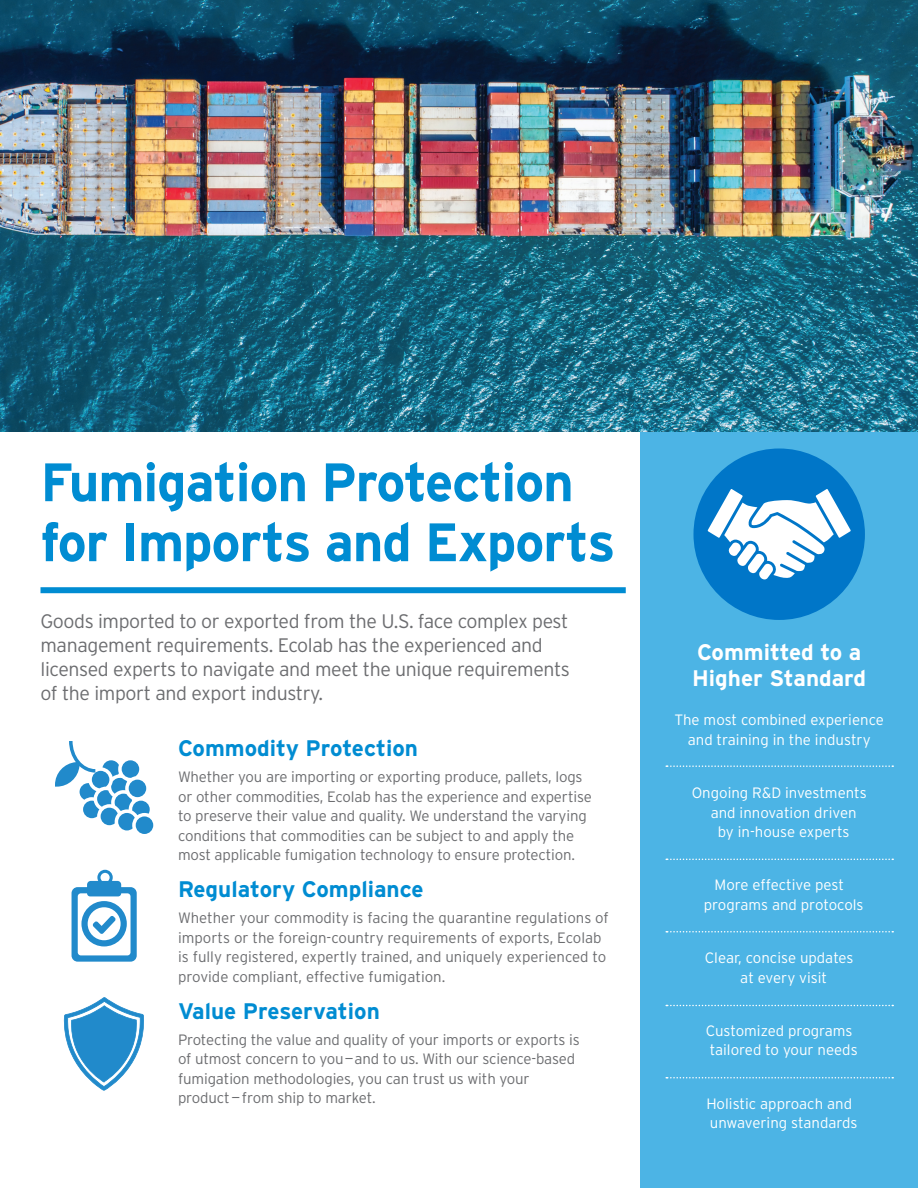
<style>
.page{position:relative;width:918px;height:1188px;background:#fff}
.page>*{position:absolute;margin:0;border:0;box-sizing:border-box;transform-origin:0 0}
.t1{font:700 54px "Interstate";letter-spacing:-.02em;color:#008cd2}
.t2{font:700 22.5px "Interstate";color:#008cd2}
.t3{font:700 22.5px/25.5px "Interstate";color:#fff}
.t4{font:300 19.5px/24px "Interstate";letter-spacing:-.02em;color:#6c6d70}
.t5{font:300 15px/19.5px "Interstate";letter-spacing:-.01em;color:#6c6d70}
.t6{font:300 15px/19.5px "Interstate";color:#fff}
</style>
<div class="page">
<div style="left:640px;top:432px;width:278px;height:756px;background:#4cb4e5"></div>
<div style="left:40px;top:587px;width:586px;height:6px;background:#008cd2"></div>
<div style="left:136px;top:816px;width:17px;height:18px;background:#218acb;border-radius:50%"></div>
<svg style="left:55px;top:741px;width:95px;height:89px"></svg>
<svg style="left:72px;top:870px;width:65px;height:92px"></svg>
<img style="left:0;top:0;width:918px;height:432px">
<svg style="left:63px;top:997px;width:81px;height:94px"></svg>
<svg style="left:666px;top:931px;width:227px;height:2px"></svg>
<svg style="left:666px;top:1005px;width:227px;height:1px"></svg>
<svg style="left:666px;top:1077px;width:227px;height:1px"></svg>
<svg style="left:666px;top:765px;width:227px;height:2px"></svg>
<svg style="left:666px;top:859px;width:227px;height:1px"></svg>
<div style="left:693px;top:448px;width:172px;height:172px;background:#0076c8;border-radius:50%"></div>
<svg style="left:708px;top:489px;width:143px;height:90px"></svg>
<p class="t1" style="left:40px;top:452px;width:535px">Fumigation Protection</p>
<p class="t1" style="left:40px;top:512px;width:576px">for Imports and Exports</p>
<p class="t4" style="left:40px;top:609px;width:531px">Goods imported to or exported from the U.S. face complex pest management requirements. Ecolab has the experienced and licensed experts to navigate and meet the unique requirements of the import and export industry.</p>
<p class="t2" style="left:178px;top:736px;width:242px">Commodity Protection</p>
<p class="t5" style="left:178px;top:767px;width:415px">Whether you are importing or exporting produce, pallets, logs or other commodities, Ecolab has the experience and expertise to preserve their value and quality. We understand the varying conditions that commodities can be subject to and apply the most applicable fumigation technology to ensure protection.</p>
<p class="t2" style="left:178px;top:877px;width:247px">Regulatory Compliance</p>
<p class="t5" style="left:178px;top:908px;width:432px">Whether your commodity is facing the quarantine regulations of imports or the foreign-country requirements of exports, Ecolab is fully registered, expertly trained, and uniquely experienced to provide compliant, effective fumigation.</p>
<p class="t2" style="left:178px;top:998px;width:203px">Value Preservation</p>
<p class="t5" style="left:178px;top:1030px;width:403px">Protecting the value and quality of your imports or exports is of utmost concern to you—and to us. With our science-based fumigation methodologies, you can trust us with your product — from ship to market.</p>
<p class="t3" style="left:692px;top:639px;width:176px">Committed to a<br>Higher Standard</p>
<p class="t6" style="left:675px;top:710px;width:211px;text-align:center">The most combined experience and training in the industry</p>
<p class="t6" style="left:692px;top:783px;width:177px">Ongoing R&amp;D investments</p>
<p class="t6" style="left:711px;top:802px;width:148px">and innovation driven</p>
<p class="t6" style="left:718px;top:822px;width:133px">by in-house experts</p>
<p class="t6" style="left:704px;top:875px;width:161px;text-indent:11px">More effective pest programs and protocols</p>
<p class="t6" style="left:740px;top:948px;width:115px;text-indent:-35px">Clear, concise updates at every visit</p>
<p class="t6" style="left:706px;top:1021px;width:153px">Customized programs tailored to your needs</p>
<p class="t6" style="left:706px;top:1093px;width:153px">Holistic approach and unwavering standards</p>
</div>
